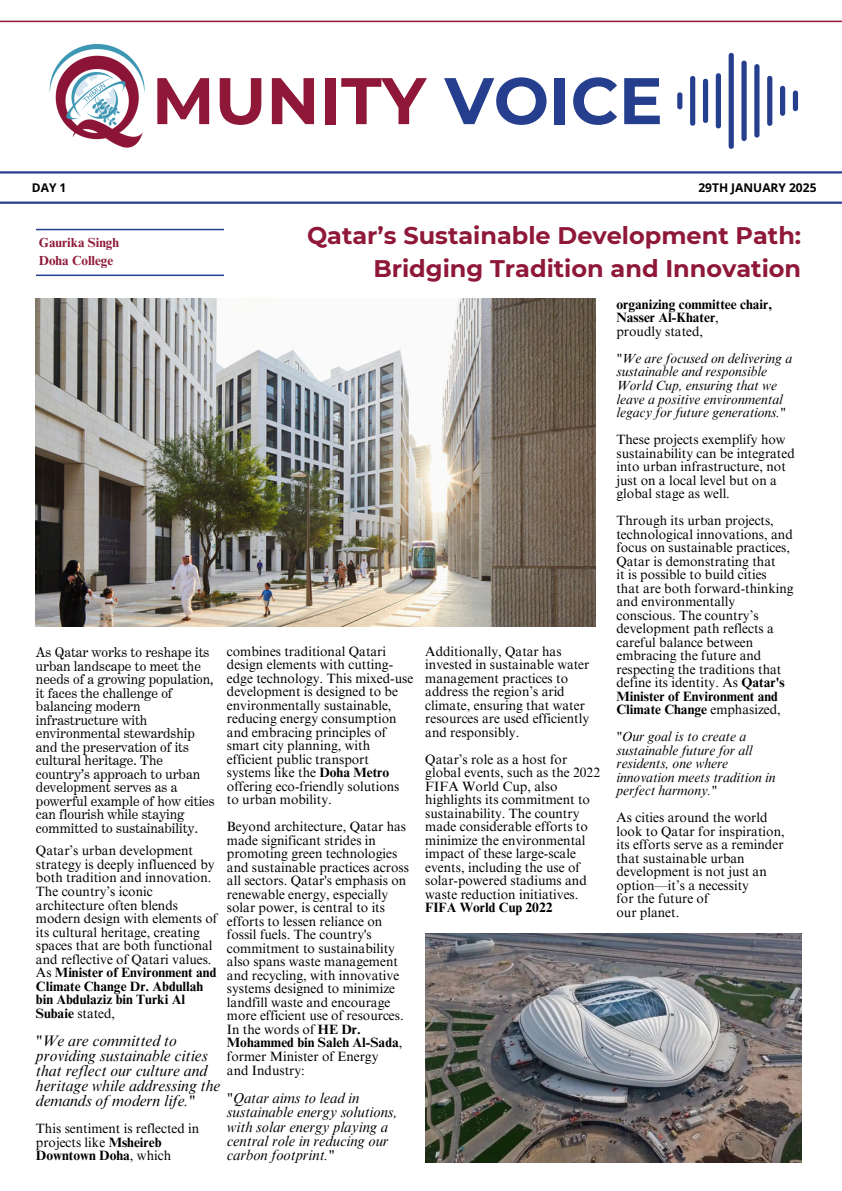
<style>
.page{position:relative;width:842px;height:1191px;background:#fff}
.page>*{position:absolute;margin:0;border:0;box-sizing:border-box;transform-origin:0 0}
.t1{font:700 65.7px "Montserrat";color:#8f1838}
.t2{font:700 24px/33px "Montserrat";color:#8f1838;text-align:right}
.t3{font:italic 15.5px/15px "Times NRMT Pro";color:#000}
.t4{font:italic 14.5px/14.2px "Times NRMT Pro";color:#000}
.t5{font:13.5px/13.5px "Times NRMT Pro";color:#000}
.t6{font:13.5px/13.5px "Century Expanded BT";color:#000}
.t7{font:italic 13.5px/13.5px "Times NRMT Pro";color:#000}
.t8{font:700 13.5px/13.5px "Times NRMT Pro";color:#000}
.t9{font:700 13.1px/18px "Times NRMT Pro";color:#8f1838}
.t10{font:700 12px "Open Sans";color:#000}
.s1{color:#253f8e}
.s2{font-weight:700}
.s3{font-weight:400}
</style>
<div class="page">
<hr style="left:36px;top:229px;width:188px;height:1px;background:#253f8e">
<hr style="left:36px;top:274px;width:188px;height:2px;background:#253f8e">
<hr style="left:0;top:21px;width:842px;height:1px;background:#8f1838">
<hr style="left:0;top:171px;width:842px;height:2px;background:#253f8e">
<img style="left:49px;top:44px;width:96px;height:104px">
<hr style="left:0;top:201px;width:842px;height:3px;background:#253f8e">
<div style="left:677px;top:92px;width:5px;height:17px;background:#253f8e;border-radius:3px"></div>
<div style="left:690px;top:76px;width:5px;height:50px;background:#253f8e;border-radius:3px"></div>
<div style="left:703px;top:79px;width:5px;height:44px;background:#253f8e;border-radius:3px"></div>
<div style="left:716px;top:73px;width:5px;height:55px;background:#253f8e;border-radius:3px"></div>
<div style="left:729px;top:53px;width:5px;height:96px;background:#253f8e;border-radius:3px"></div>
<div style="left:741px;top:61px;width:6px;height:80px;background:#253f8e;border-radius:3px"></div>
<div style="left:754px;top:64px;width:5px;height:73px;background:#253f8e;border-radius:3px"></div>
<div style="left:767px;top:76px;width:5px;height:50px;background:#253f8e;border-radius:3px"></div>
<div style="left:780px;top:86px;width:5px;height:30px;background:#253f8e;border-radius:3px"></div>
<div style="left:793px;top:90px;width:5px;height:21px;background:#253f8e;border-radius:3px"></div>
<img style="left:36px;top:298px;width:559px;height:328px">
<img style="left:425px;top:933px;width:376px;height:228px">
<h5 class="t1" style="left:152px;top:60px;width:512px">MUNITY <span class="s1">VOICE</span></h5>
<h5 class="t10" style="left:32px;top:179px;width:36px">DAY 1</h5>
<h5 class="t10" style="left:698px;top:179px;width:120px">29TH JANUARY 2025</h5>
<h5 class="t9" style="left:39px;top:235px;width:82px">Gaurika Singh<br>Doha College</h5>
<p class="t2" style="left:307px;top:218px;width:496px">Qatar’s Sustainable Development Path:<br>Bridging Tradition and Innovation</p>
<p class="t5" style="left:227px;top:646px;width:188px">combines traditional Qatari design elements with cutting&shy;edge technology. This mixed-use development is designed to be environmentally sustainable, reducing energy consumption and embracing principles of smart city planning, with efficient public transport systems like the <span class="s2">Doha Metro </span>offering eco-friendly solutions to urban mobility.</p>
<p class="t5" style="left:227px;top:821px;width:183px">Beyond architecture, Qatar has made significant strides in promoting green technologies and sustainable practices across all sectors. Qatar's emphasis on renewable energy, especially solar power, is central to its efforts to lessen reliance on fossil fuels. The country's commitment to sustainability also spans waste management and recycling, with innovative systems designed to minimize landfill waste and encourage more efficient use of resources.<br>In the words of <span class="s2">HE Dr.<br>Mohammed bin Saleh Al-Sada</span>, former Minister of Energy<br>and Industry:</p>
<p class="t4" style="left:227px;top:1092px;width:172px">"Qatar aims to lead in sustainable energy solutions, with solar energy playing a central role in reducing our carbon footprint."</p>
<p class="t6" style="left:36px;top:645px;width:180px">As Qatar works to reshape its urban landscape to meet the needs of a growing population, it faces the challenge of balancing modern infrastructure with environmental stewardship and the preservation of its cultural heritage. The country’s approach to urban development serves as a powerful example of how cities can flourish while staying committed to sustainability.</p>
<h1 class="t5" style="left:36px;top:845px;width:183px">Qatar’s urban development strategy is deeply influenced by both tradition and innovation.<br>The country’s iconic architecture often blends modern design with elements of its cultural heritage, creating spaces that are both functional and reflective of Qatari values.<br>As <span class="s2">Minister of Environment and<br>Climate Change Dr. Abdullah bin Abdulaziz bin Turki Al<br>Subaie</span> stated,</h1>
<p class="t3" style="left:36px;top:1035px;width:186px">"We are committed to providing sustainable cities that reflect our culture and heritage while addressing the demands of modern life."</p>
<p class="t5" style="left:36px;top:1123px;width:165px">This sentiment is reflected in projects like <span class="s2">Msheireb<br>Downtown Doha</span>, which</p>
<h5 class="t5" style="left:425px;top:646px;width:166px">Additionally, Qatar has invested in sustainable water management practices to address the region’s arid climate, ensuring that water resources are used efficiently and responsibly.</h5>
<h5 class="t5" style="left:425px;top:754px;width:176px">Qatar’s role as a host for global events, such as the 2022<br>FIFA World Cup, also highlights its commitment to sustainability. The country made considerable efforts to minimize the environmental impact of these large-scale events, including the use of solar-powered stadiums and waste reduction initiatives.<br><span class="s2">FIFA World Cup 2022</span></h5>
<h2 class="t8" style="left:616px;top:299px;width:157px">organizing committee chair,<br>Nasser Al-Khater<span class="s3">,<br>proudly stated,</span></h2>
<p class="t7" style="left:616px;top:353px;width:177px">"We are focused on delivering a sustainable and responsible<br>World Cup, ensuring that we leave a positive environmental legacy for future generations."</p>
<h4 class="t5" style="left:616px;top:434px;width:180px">These projects exemplify how sustainability can be integrated into urban infrastructure, not just on a local level but on a global stage as well.</h4>
<p class="t5" style="left:616px;top:515px;width:179px">Through its urban projects, technological innovations, and focus on sustainable practices,<br>Qatar is demonstrating that<br>it is possible to build cities<br>that are both forward-thinking and environmentally conscious. The country’s development path reflects a careful balance between embracing the future and respecting the traditions that define its identity. As <span class="s2">Qatar's<br>Minister of Environment and<br>Climate Change</span> emphasized,</p>
<p class="t7" style="left:616px;top:731px;width:161px">"Our goal is to create a sustainable future for all residents, one where innovation meets tradition in perfect harmony."</p>
<p class="t5" style="left:616px;top:812px;width:170px">As cities around the world look to Qatar for inspiration, its efforts serve as a reminder that sustainable urban development is not just an option—it’s a necessity<br>for the future of<br>our planet.</p>
</div>
